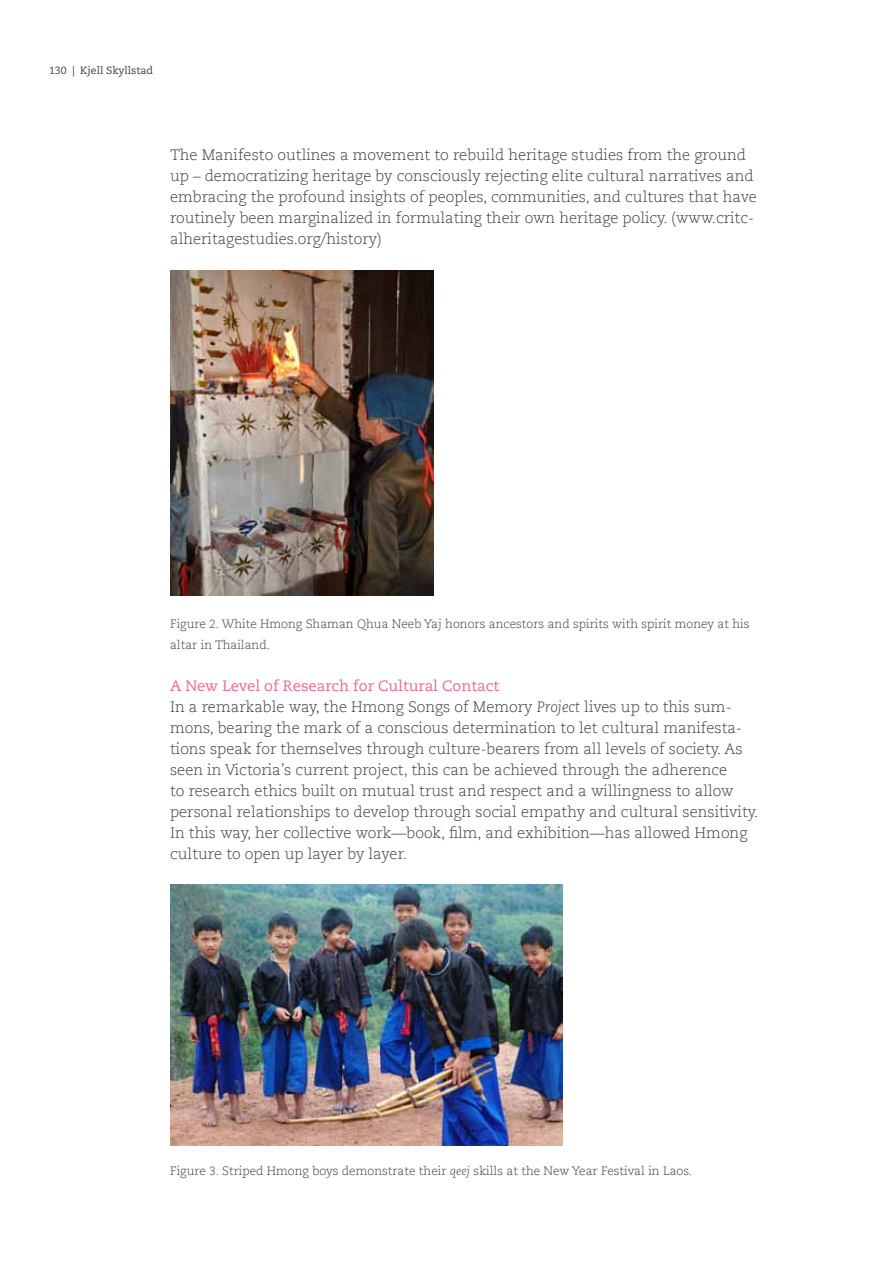
<style>
.page{position:relative;width:893px;height:1263px;background:#fff}
.page>*{position:absolute;margin:0;border:0;box-sizing:border-box;transform-origin:0 0}
.t1{font:300 15px/21px "Caecilia LT Std";color:#414042}
.t2{font:300 12px/21px "Caecilia LT Std";color:#414042}
.t3{font:10.5px "Caecilia LT Std";color:#414042}
.s1{font-weight:400;color:#f06797}
.s2{font-style:italic}
</style>
<div class="page">
<img style="left:170px;top:884px;width:392px;height:261px">
<img style="left:170px;top:270px;width:264px;height:325px">
<p class="t3" style="left:49px;top:64px;width:106px">130 | Kjell Skyllstad</p>
<p class="t1" style="left:170px;top:145px;width:588px">The Manifesto outlines a movement to rebuild heritage studies from the ground up – democratizing heritage by consciously rejecting elite cultural narratives and embracing the profound insights of peoples, communities, and cultures that have routinely been marginalized in formulating their own heritage policy. (www.critc&shy;alheritagestudies.org/history)</p>
<p class="t2" style="left:170px;top:614px;width:581px">Figure 2. White Hmong Shaman Qhua Neeb Yaj honors ancestors and spirits with spirit money at his altar in Thailand.</p>
<p class="t1" style="left:170px;top:676px;width:590px"><span class="s1">A New Level of Research for Cultural Contact<br></span>In a remarkable way, the Hmong Songs of Memory <span class="s2">Project</span> lives up to this sum&shy;mons, bearing the mark of a conscious determination to let cultural manifesta&shy;tions speak for themselves through culture-bearers from all levels of society. As seen in Victoria’s current project, this can be achieved through the adherence<br>to research ethics built on mutual trust and respect and a willingness to allow personal relationships to develop through social empathy and cultural sensitivity.<br>In this way, her collective work—book, film, and exhibition—has allowed Hmong culture to open up layer by layer.</p>
<p class="t2" style="left:170px;top:1160px;width:524px">Figure 3. Striped Hmong boys demonstrate their <span class="s2">qeej</span> skills at the New Year Festival in Laos.</p>
</div>
